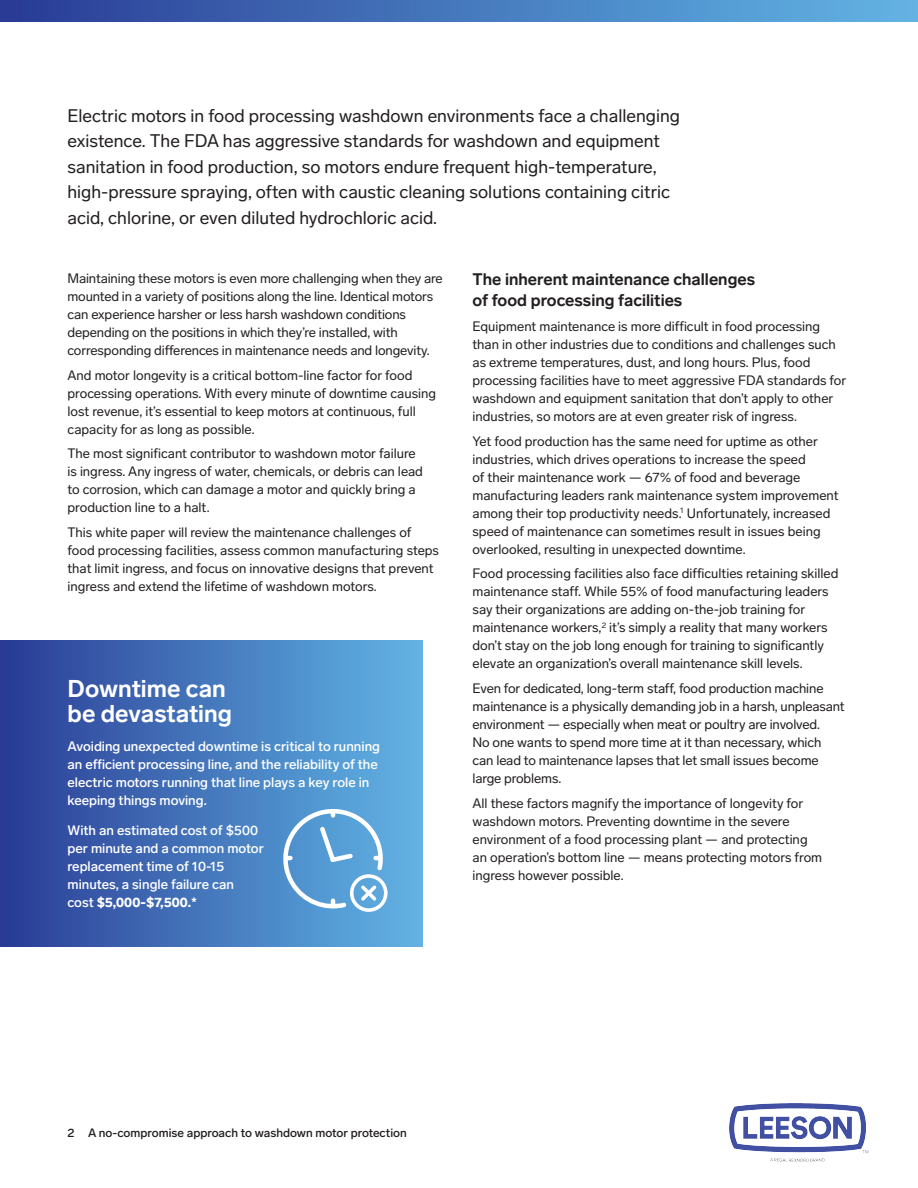
<style>
.page{position:relative;width:918px;height:1188px;background:#fff}
.page>*{position:absolute;margin:0;border:0;box-sizing:border-box;transform-origin:0 0}
.Body_Text_-_Lab_Grotesque_10pt{font:700 24px/25.5px "Lab Grotesque";color:#fff}
.Body_Text_10_13{font:18px/25.5px "Lab Grotesque";color:#231f20}
.Body_Text_10_13-2{font:700 16.5px/21px "Lab Grotesque";color:#231f20}
.Body_Text_10_13-3{font:13.5px/18px "Lab Grotesque";color:#231f20}
.Body_Text_-_Lab_Grotesque_10pt-2{font:500 13.5px/18px "Lab Grotesque";color:#fff}
.Red_Section_Header_18_20{font:500 12px "Lab Grotesque";color:#231f20}
.s1{font-weight:900}
</style>
<div class="page">
<div style="left:0;top:640px;width:423px;height:306px;background:linear-gradient(to right,#293c95,#62b5e5)"></div>
<div style="left:0;top:0;width:918px;height:22px;background:linear-gradient(to right,#293c95,#62b5e5)"></div>
<img style="left:729px;top:1104px;width:140px;height:58px">
<div style="left:350px;top:874px;width:38px;height:38px;border:4px solid #fff;border-radius:50%"></div>
<svg style="left:279px;top:805px;width:104px;height:105px;background:#71abdb"></svg>
<p class="Body_Text_10_13" style="left:68px;top:102px;width:614px">Electric motors in food processing washdown environments face a challenging existence. The FDA has aggressive standards for washdown and equipment sanitation in food production, so motors endure frequent high-temperature, high-pressure spraying, often with caustic cleaning solutions containing citric acid, chlorine, or even diluted hydrochloric acid.</p>
<p class="Body_Text_10_13-3" style="left:68px;top:269px;width:377px">Maintaining these motors is even more challenging when they are mounted in a variety of positions along the line. Identical motors can experience harsher or less harsh washdown conditions depending on the positions in which they’re installed, with corresponding differences in maintenance needs and longevity.</p>
<p class="Body_Text_10_13-3" style="left:68px;top:365px;width:370px">And motor longevity is a critical bottom-line factor for food processing operations. With every minute of downtime causing lost revenue, it’s essential to keep motors at continuous, full capacity for as long as possible.</p>
<p class="Body_Text_10_13-3" style="left:68px;top:444px;width:357px">The most significant contributor to washdown motor failure is ingress. Any ingress of water, chemicals, or debris can lead to corrosion, which can damage a motor and quickly bring a production line to a halt.</p>
<p class="Body_Text_10_13-3" style="left:68px;top:523px;width:373px">This white paper will review the maintenance challenges of food processing facilities, assess common manufacturing steps that limit ingress, and focus on innovative designs that prevent ingress and extend the lifetime of washdown motors.</p>
<p class="Body_Text_-_Lab_Grotesque_10pt" style="left:68px;top:675px;width:166px">Downtime can be devastating</p>
<p class="Body_Text_-_Lab_Grotesque_10pt-2" style="left:68px;top:737px;width:314px">Avoiding unexpected downtime is critical to running an efficient processing line, and the reliability of the electric motors running that line plays a key role in keeping things moving.</p>
<p class="Body_Text_-_Lab_Grotesque_10pt-2" style="left:68px;top:821px;width:198px">With an estimated cost of $500 per minute and a common motor replacement time of 10-15 minutes, a single failure can<br>cost <span class="s1">$5,000-$7,500.*</span></p>
<p class="Body_Text_10_13-2" style="left:472px;top:268px;width:284px">The inherent maintenance challenges of food processing facilities</p>
<p class="Body_Text_10_13-3" style="left:472px;top:317px;width:375px">Equipment maintenance is more difficult in food processing than in other industries due to conditions and challenges such as extreme temperatures, dust, and long hours. Plus, food processing facilities have to meet aggressive FDA standards for washdown and equipment sanitation that don’t apply to other industries, so motors are at even greater risk of ingress.</p>
<p class="Body_Text_10_13-3" style="left:472px;top:431px;width:368px">Yet food production has the same need for uptime as other industries, which drives operations to increase the speed<br>of their maintenance work — 67% of food and beverage manufacturing leaders rank maintenance system improvement among their top productivity needs.<sup>1</sup> Unfortunately, increased speed of maintenance can sometimes result in issues being overlooked, resulting in unexpected downtime.</p>
<p class="Body_Text_10_13-3" style="left:472px;top:564px;width:367px">Food processing facilities also face difficulties retaining skilled maintenance staff. While 55% of food manufacturing leaders say their organizations are adding on-the-job training for maintenance workers,<sup>2</sup> it’s simply a reality that many workers don’t stay on the job long enough for training to significantly elevate an organization’s overall maintenance skill levels.</p>
<p class="Body_Text_10_13-3" style="left:472px;top:679px;width:374px">Even for dedicated, long-term staff, food production machine maintenance is a physically demanding job in a harsh, unpleasant environment — especially when meat or poultry are involved.<br>No one wants to spend more time at it than necessary, which can lead to maintenance lapses that let small issues become large problems.</p>
<p class="Body_Text_10_13-3" style="left:472px;top:794px;width:351px">All these factors magnify the importance of longevity for washdown motors. Preventing downtime in the severe environment of a food processing plant — and protecting an operation’s bottom line — means protecting motors from ingress however possible.</p>
<p class="Red_Section_Header_18_20" style="left:68px;top:1124px;width:9px">2</p>
<p class="Red_Section_Header_18_20" style="left:88px;top:1124px;width:320px">A no-compromise approach to washdown motor protection</p>
</div>
